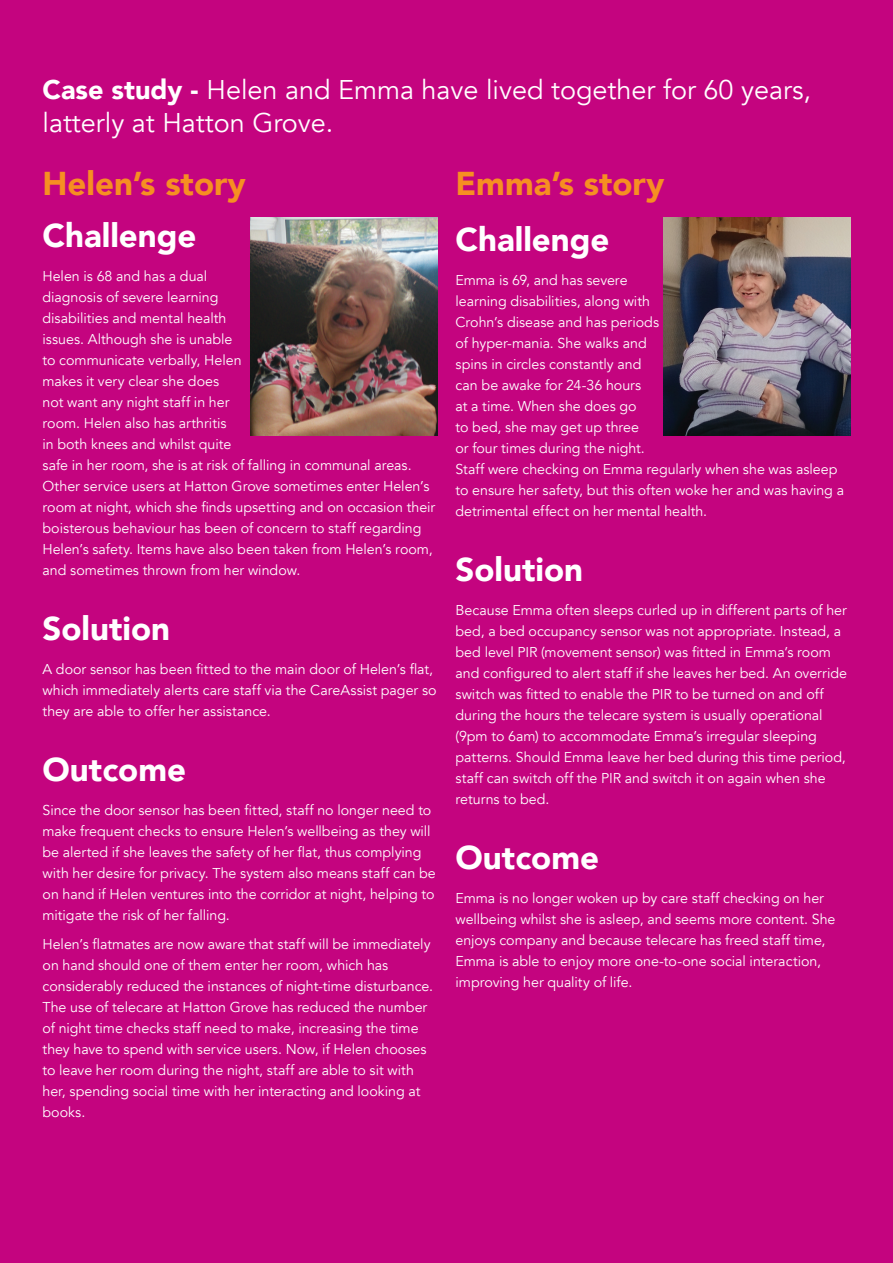
<style>
.page{position:relative;width:893px;height:1263px;background:#c4047f}
.page>*{position:absolute;margin:0;border:0;box-sizing:border-box;transform-origin:0 0}
._00_pink_header{font:900 33px "Avenir";color:#fff}
._00_pink_header-2{font:900 33px "Avenir";color:#f68f22}
._03_pink_header{font:900 33px "Avenir";color:#fff}
._00_pink_header-3{font:27px/32.4px "Avenir";color:#fff}
._00_main_copy{font:14.25px/21px "Avenir";color:#fff}
.s1{font-weight:900}
</style>
<div class="page">
<img style="left:250px;top:218px;width:187px;height:218px">
<img style="left:663px;top:218px;width:187px;height:218px">
<p class="_00_pink_header-3" style="left:43px;top:74px;width:770px"><span class="s1">Case study -</span> Helen and Emma have lived together for 60 years, latterly at Hatton Grove.</p>
<p class="_00_pink_header-2" style="left:43px;top:155px;width:205px">Helen’s story</p>
<p class="_03_pink_header" style="left:43px;top:207px;width:156px">Challenge</p>
<p class="_00_main_copy" style="left:43px;top:266px;width:394px">Helen is 68 and has a dual<br>diagnosis of severe learning<br>disabilities and mental health<br>issues. Although she is unable<br>to communicate verbally, Helen<br>makes it very clear she does<br>not want any night staff in her<br>room. Helen also has arthritis<br>in both knees and whilst quite<br>safe in her room, she is at risk of falling in communal areas.<br>Other service users at Hatton Grove sometimes enter Helen’s room at night, which she finds upsetting and on occasion their boisterous behaviour has been of concern to staff regarding Helen’s safety. Items have also been taken from Helen’s room, and sometimes thrown from her window.</p>
<p class="_00_pink_header" style="left:43px;top:600px;width:129px">Solution</p>
<p class="_00_main_copy" style="left:43px;top:658px;width:396px">A door sensor has been fitted to the main door of Helen’s flat, which immediately alerts care staff via the CareAssist pager so they are able to offer her assistance.</p>
<p class="_00_pink_header" style="left:43px;top:741px;width:145px">Outcome</p>
<p class="_00_main_copy" style="left:43px;top:799px;width:395px">Since the door sensor has been fitted, staff no longer need to make frequent checks to ensure Helen’s wellbeing as they will be alerted if she leaves the safety of her flat, thus complying with her desire for privacy. The system also means staff can be on hand if Helen ventures into the corridor at night, helping to mitigate the risk of her falling.</p>
<p class="_00_main_copy" style="left:43px;top:934px;width:392px">Helen’s flatmates are now aware that staff will be immediately on hand should one of them enter her room, which has considerably reduced the instances of night-time disturbance.<br>The use of telecare at Hatton Grove has reduced the number of night time checks staff need to make, increasing the time they have to spend with service users. Now, if Helen chooses to leave her room during the night, staff are able to sit with her, spending social time with her interacting and looking at books.</p>
<p class="_00_pink_header-2" style="left:455px;top:155px;width:210px">Emma’s story</p>
<p class="_00_pink_header" style="left:455px;top:211px;width:156px">Challenge</p>
<p class="_00_main_copy" style="left:455px;top:270px;width:390px">Emma is 69, and has severe<br>learning disabilities, along with<br>Crohn’s disease and has periods<br>of hyper-mania. She walks and<br>spins in circles constantly and<br>can be awake for 24-36 hours<br>at a time. When she does go<br>to bed, she may get up three<br>or four times during the night.<br>Staff were checking on Emma regularly when she was asleep to ensure her safety, but this often woke her and was having a detrimental effect on her mental health.</p>
<p class="_00_pink_header" style="left:455px;top:541px;width:129px">Solution</p>
<p class="_00_main_copy" style="left:455px;top:600px;width:393px">Because Emma often sleeps curled up in different parts of her bed, a bed occupancy sensor was not appropriate. Instead, a bed level PIR (movement sensor) was fitted in Emma’s room and configured to alert staff if she leaves her bed. An override switch was fitted to enable the PIR to be turned on and off during the hours the telecare system is usually operational (9pm to 6am) to accommodate Emma’s irregular sleeping patterns. Should Emma leave her bed during this time period, staff can switch off the PIR and switch it on again when she returns to bed.</p>
<p class="_00_pink_header" style="left:455px;top:829px;width:145px">Outcome</p>
<p class="_00_main_copy" style="left:455px;top:888px;width:381px">Emma is no longer woken up by care staff checking on her wellbeing whilst she is asleep, and seems more content. She enjoys company and because telecare has freed staff time, Emma is able to enjoy more one-to-one social interaction, improving her quality of life.</p>
</div>
